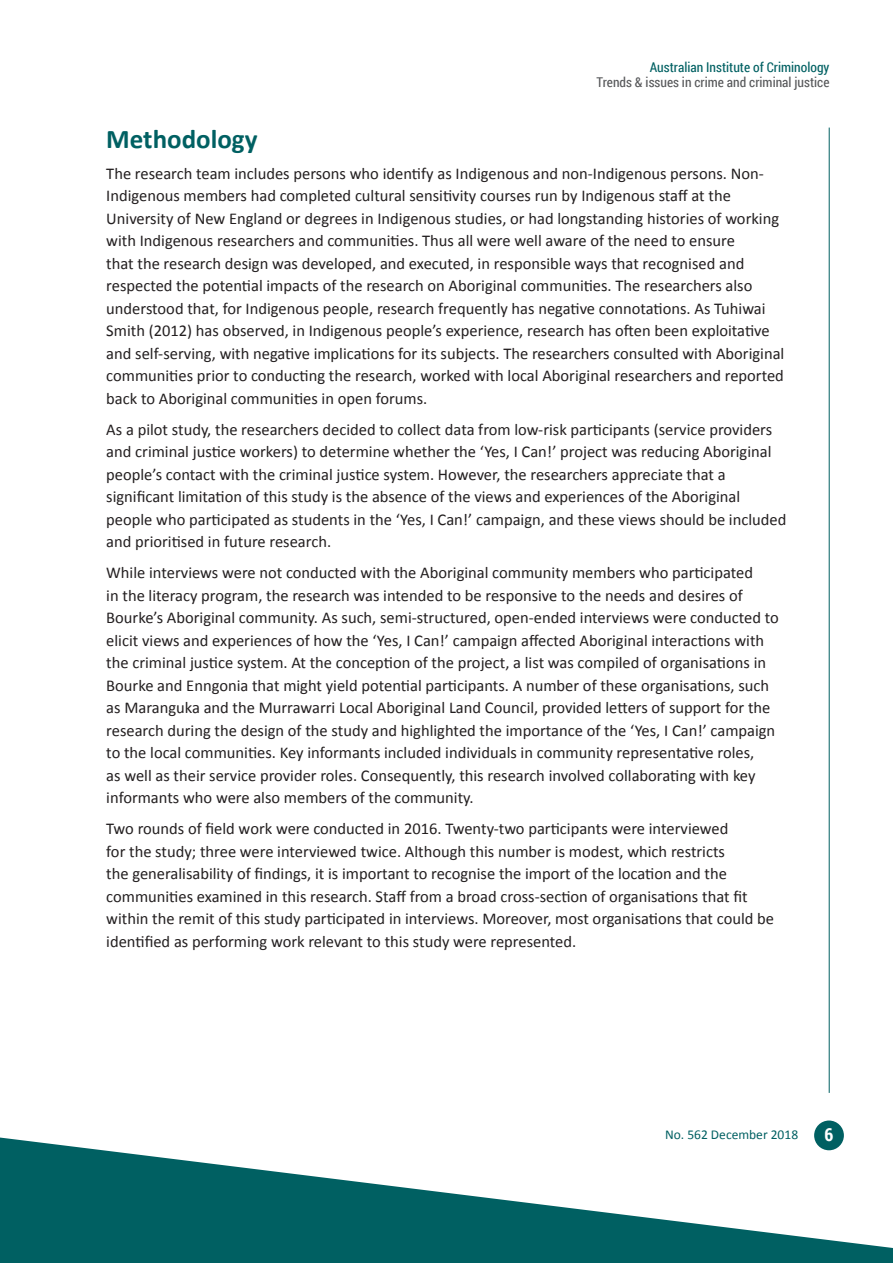
<style>
.page{position:relative;width:893px;height:1263px;background:#fff}
.page>*{position:absolute;margin:0;border:0;box-sizing:border-box;transform-origin:0 0}
.t1{font:700 27px "Calibri";color:#006062}
.t2{font:700 18px "Roboto Condensed";color:#fff}
.body{font:16.5px/22.5px "Calibri";color:#231f20}
.t3{font:13.5px "Roboto Condensed";color:#57585a}
.t4{font:13.5px "Roboto Condensed";color:#006062}
.t5{font:13.5px "Calibri";color:#006062}
</style>
<div class="page">
<hr style="left:829px;top:128px;width:1px;height:965px;background:#006062">
<div style="left:814px;top:1120px;width:30px;height:30px;background:#006062;border-radius:50%"></div>
<svg style="left:0;top:1137px;width:893px;height:126px;fill:#006062"></svg>
<p class="t4" style="left:650px;top:58px;width:181px">Australian Institute of Criminology</p>
<p class="t3" style="left:597px;top:73px;width:234px">Trends &amp; issues in crime and criminal justice</p>
<h1 class="t1" style="left:106px;top:122px;width:153px">Methodology</h1>
<p class="body" style="left:106px;top:162px;width:679px">The research team includes persons who identify as Indigenous and non-Indigenous persons. Non-Indigenous members had completed cultural sensitivity courses run by Indigenous staff at the University of New England or degrees in Indigenous studies, or had longstanding histories of working with Indigenous researchers and communities. Thus all were well aware of the need to ensure<br>that the research design was developed, and executed, in responsible ways that recognised and respected the potential impacts of the research on Aboriginal communities. The researchers also understood that, for Indigenous people, research frequently has negative connotations. As Tuhiwai Smith (2012) has observed, in Indigenous people’s experience, research has often been exploitative and self-serving, with negative implications for its subjects. The researchers consulted with Aboriginal communities prior to conducting the research, worked with local Aboriginal researchers and reported back to Aboriginal communities in open forums.</p>
<p class="body" style="left:106px;top:418px;width:682px">As a pilot study, the researchers decided to collect data from low-risk participants (service providers and criminal justice workers) to determine whether the ‘Yes, I Can!’ project was reducing Aboriginal people’s contact with the criminal justice system. However, the researchers appreciate that a significant limitation of this study is the absence of the views and experiences of the Aboriginal people who participated as students in the ‘Yes, I Can!’ campaign, and these views should be included and prioritised in future research.</p>
<p class="body" style="left:106px;top:562px;width:674px">While interviews were not conducted with the Aboriginal community members who participated<br>in the literacy program, the research was intended to be responsive to the needs and desires of Bourke’s Aboriginal community. As such, semi-structured, open-ended interviews were conducted to elicit views and experiences of how the ‘Yes, I Can!’ campaign affected Aboriginal interactions with the criminal justice system. At the conception of the project, a list was compiled of organisations in Bourke and Enngonia that might yield potential participants. A number of these organisations, such as Maranguka and the Murrawarri Local Aboriginal Land Council, provided letters of support for the research during the design of the study and highlighted the importance of the ‘Yes, I Can!’ campaign to the local communities. Key informants included individuals in community representative roles,<br>as well as their service provider roles. Consequently, this research involved collaborating with key informants who were also members of the community.</p>
<p class="body" style="left:106px;top:818px;width:669px">Two rounds of field work were conducted in 2016. Twenty-two participants were interviewed<br>for the study; three were interviewed twice. Although this number is modest, which restricts<br>the generalisability of findings, it is important to recognise the import of the location and the communities examined in this research. Staff from a broad cross-section of organisations that fit within the remit of this study participated in interviews. Moreover, most organisations that could be identified as performing work relevant to this study were represented.</p>
<p class="t5" style="left:665px;top:1126px;width:135px">No. 562 December 2018</p>
<p class="t2" style="left:824px;top:1122px;width:10px">6</p>
</div>
